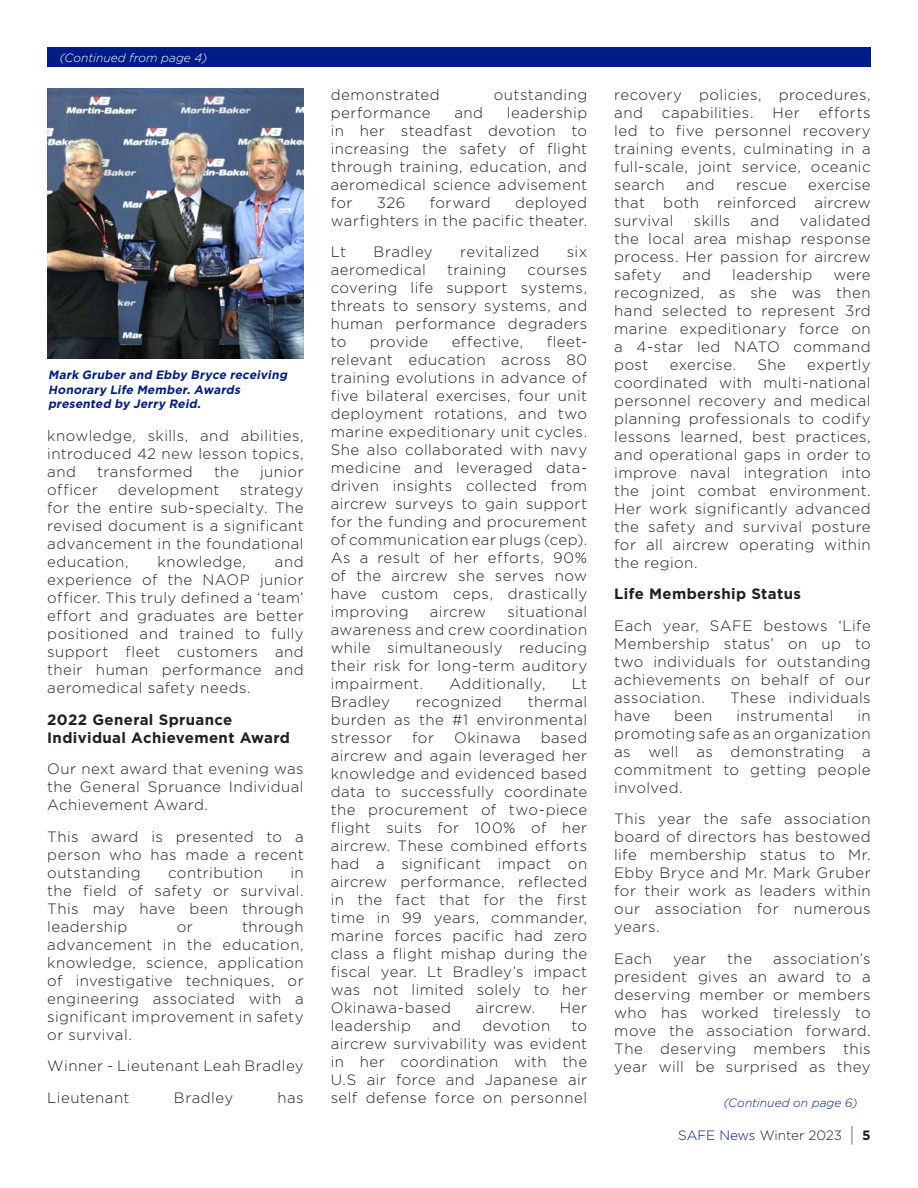
<style>
.page{position:relative;width:918px;height:1188px;background:#fff}
.page>*{position:absolute;margin:0;border:0;box-sizing:border-box;transform-origin:0 0}
.t1{font:300 15px/18px "Gotham";letter-spacing:.03em;color:#231f20;text-align:justify}
.t2{font:700 15px/18px "Gotham";letter-spacing:.025em;color:#231f20}
.t3{font:300 13.5px "Gotham";color:#231f20}
.BodyText{font:italic 700 12px/14.4px "Gotham";color:#001c88}
.BodyText-2{font:italic 300 12px "Gotham";letter-spacing:.005em;color:#fff}
.BodyText-3{font:italic 300 12px "Gotham";letter-spacing:.005em;color:#001c88}
.s1{color:#001c88}
.s2{font-size:20.25px}
.s3{font-weight:700}
</style>
<div class="page">
<div style="left:47px;top:47px;width:824px;height:20px;background:#001c88"></div>
<img style="left:47px;top:89px;width:257px;height:270px">
<p class="BodyText-2" style="left:60px;top:50px;width:149px">(Continued from page 4)</p>
<p class="BodyText" style="left:48px;top:368px;width:243px">Mark Gruberand Ebby Bryce receiving<br>Honorary Life Member.Awards presented by Jerry Reid.</p>
<p class="t1" style="left:47px;top:427px;width:258px">knowledge, skills, and abilities, introduced 42 new lesson topics, and</p>
<p class="t1" style="left:97px;top:463px;width:97px">transformed</p>
<p class="t1" style="left:214px;top:463px;width:26px">the</p>
<p class="t1" style="left:260px;top:463px;width:45px">junior</p>
<p class="t1" style="left:47px;top:481px;width:52px">officer</p>
<p class="t1" style="left:118px;top:481px;width:103px">development</p>
<p class="t1" style="left:47px;top:481px;width:258px;text-indent:192px">strategy for the entire sub-specialty. The revised document is a significant advancement in the foundational education,</p>
<p class="t1" style="left:47px;top:553px;width:258px;text-indent:228px">and experience of the NAOP junior officer. This truly defined a ‘team’ effort and graduates are better positioned and trained to fully support fleet customers and their human performance and aeromedical safety needs.</p>
<p class="t2" style="left:47px;top:710px;width:244px">2022 General Spruance<br>Individual Achievement Award</p>
<p class="t1" style="left:47px;top:760px;width:258px">Our next award that evening was the General Spruance Individual Achievement Award.</p>
<p class="t1" style="left:47px;top:828px;width:258px">This award is presented to a person who has made a recent outstanding</p>
<p class="t1" style="left:157px;top:553px;width:90px">knowledge,</p>
<p class="t1" style="left:168px;top:864px;width:96px">contribution</p>
<p class="t1" style="left:47px;top:864px;width:258px;text-indent:243px">in the field of safety or survival.<br>This may have been through leadership</p>
<p class="t1" style="left:47px;top:918px;width:258px;text-indent:195px">through advancement in the education, knowledge, science, application of investigative techniques, or engineering associated with a significant improvement in safety or survival.</p>
<p class="t1" style="left:47px;top:1057px;width:258px">Winner - Lieutenant Leah Bradley</p>
<p class="t1" style="left:47px;top:1089px;width:84px">Lieutenant</p>
<p class="t1" style="left:174px;top:1089px;width:61px">Bradley</p>
<p class="t1" style="left:278px;top:1089px;width:28px">has</p>
<p class="t1" style="left:177px;top:918px;width:18px">or</p>
<p class="t1" style="left:331px;top:86px;width:111px">demonstrated</p>
<p class="t1" style="left:494px;top:86px;width:95px">outstanding</p>
<p class="t1" style="left:331px;top:104px;width:101px">performance</p>
<p class="t1" style="left:454px;top:104px;width:30px">and</p>
<p class="t1" style="left:331px;top:104px;width:258px;text-indent:176px">leadership in her steadfast devotion to increasing the safety of flight through training, education, and aeromedical science advisement for</p>
<p class="t1" style="left:377px;top:194px;width:30px">326</p>
<p class="t1" style="left:430px;top:194px;width:62px">forward</p>
<p class="t1" style="left:331px;top:194px;width:258px;text-align:right">deployed<br>warfighters in the pacific theater.</p>
<p class="t1" style="left:331px;top:243px;width:17px">Lt</p>
<p class="t1" style="left:374px;top:243px;width:61px">Bradley</p>
<p class="t1" style="left:460px;top:243px;width:81px">revitalized</p>
<p class="t1" style="left:567px;top:243px;width:22px">six</p>
<p class="t1" style="left:331px;top:261px;width:97px">aeromedical</p>
<p class="t1" style="left:447px;top:261px;width:61px">training</p>
<p class="t1" style="left:331px;top:261px;width:258px;text-indent:197px">courses covering life support systems, threats to sensory systems, and human performance degraders to</p>
<p class="t1" style="left:331px;top:333px;width:258px;text-indent:216px">fleet&shy;relevant education across 80 training evolutions in advance of five bilateral exercises, four unit deployment rotations, and two marine expeditionary unit cycles.<br>She also collaborated with navy medicine and leveraged data&shy;driven insights collected from aircrew surveys to gain support for the funding and procurement of communication ear plugs (cep).<br>As a result of her efforts, 90% of the aircrew she serves now have custom ceps, drastically improving</p>
<p class="t1" style="left:370px;top:333px;width:60px">provide</p>
<p class="t1" style="left:452px;top:333px;width:73px">effective,</p>
<p class="t1" style="left:331px;top:603px;width:258px;text-indent:177px">situational awareness and crew coordination while simultaneously reducing their risk for long-term auditory impairment.</p>
<p class="t1" style="left:430px;top:603px;width:58px">aircrew</p>
<p class="t1" style="left:449px;top:675px;width:98px">Additionally,</p>
<p class="t1" style="left:572px;top:675px;width:17px">Lt</p>
<p class="t1" style="left:331px;top:693px;width:258px;text-indent:197px">thermal burden as the #1 environmental stressor</p>
<p class="t1" style="left:331px;top:693px;width:61px">Bradley</p>
<p class="t1" style="left:416px;top:693px;width:87px">recognized</p>
<p class="t1" style="left:412px;top:729px;width:23px">for</p>
<p class="t1" style="left:454px;top:729px;width:68px">Okinawa</p>
<p class="t1" style="left:331px;top:729px;width:258px;text-indent:210px">based aircrew and again leveraged her knowledge and evidenced based data to successfully coordinate the procurement of two-piece flight suits for 100% of her aircrew. These combined efforts had a significant impact on aircrew performance, reflected in the fact that for the first time in 99 years, commander, marine forces pacific had zero class a flight mishap during the fiscal year. Lt Bradley’s impact was not limited solely to her Okinawa-based</p>
<p class="t1" style="left:476px;top:999px;width:61px">aircrew.</p>
<p class="t1" style="left:560px;top:999px;width:29px">Her</p>
<p class="t1" style="left:331px;top:1017px;width:82px">leadership</p>
<p class="t1" style="left:432px;top:1017px;width:30px">and</p>
<p class="t1" style="left:483px;top:1017px;width:69px">devotion</p>
<p class="t1" style="left:331px;top:1017px;width:258px;text-indent:241px">to aircrew survivability was evident in her coordination with the U.S air force and Japanese air self defense force on personnel</p>
<p class="t1" style="left:614px;top:86px;width:258px">recovery policies, procedures, and</p>
<p class="t1" style="left:614px;top:104px;width:258px;text-indent:204px">efforts led to five personnel recovery training events, culminating in a full-scale, joint service, oceanic search</p>
<p class="t1" style="left:662px;top:104px;width:93px">capabilities.</p>
<p class="t1" style="left:772px;top:104px;width:29px">Her</p>
<p class="t1" style="left:686px;top:176px;width:30px">and</p>
<p class="t1" style="left:736px;top:176px;width:52px">rescue</p>
<p class="t1" style="left:614px;top:176px;width:258px;text-indent:194px">exercise that both reinforced aircrew survival</p>
<p class="t1" style="left:614px;top:212px;width:258px;text-indent:186px">validated the local area mishap response process. Her passion for aircrew safety</p>
<p class="t1" style="left:694px;top:212px;width:38px">skills</p>
<p class="t1" style="left:751px;top:212px;width:30px">and</p>
<p class="t1" style="left:682px;top:266px;width:30px">and</p>
<p class="t1" style="left:732px;top:266px;width:82px">leadership</p>
<p class="t1" style="left:614px;top:266px;width:258px;text-indent:219px">were recognized, as she was then hand selected to represent 3rd marine expeditionary force on a 4-star led NATO command post</p>
<p class="t1" style="left:614px;top:356px;width:258px;text-indent:193px">expertly coordinated with multi-national personnel recovery and medical planning professionals to codify lessons learned, best practices, and operational gaps in order to improve naval integration into the joint combat environment.<br>Her work significantly advanced the safety and survival posture for all aircrew operating within the region.</p>
<p class="t2" style="left:614px;top:585px;width:188px">Life Membership Status</p>
<p class="t1" style="left:614px;top:617px;width:258px">Each year, SAFE bestows ‘Life Membership status’ on up to two individuals for outstanding achievements on behalf of our association.</p>
<p class="t1" style="left:670px;top:356px;width:68px">exercise.</p>
<p class="t1" style="left:757px;top:356px;width:30px">She</p>
<p class="t1" style="left:730px;top:689px;width:142px">These individuals</p>
<p class="t1" style="left:614px;top:707px;width:37px">have</p>
<p class="t1" style="left:674px;top:707px;width:40px">been</p>
<p class="t1" style="left:736px;top:707px;width:98px">instrumental</p>
<p class="t1" style="left:614px;top:707px;width:258px;text-indent:243px">in promoting safe as an organization as well as demonstrating a commitment to getting people involved.</p>
<p class="t1" style="left:614px;top:810px;width:258px">This year the safe association board of directors has bestowed life membership status to Mr.<br>Ebby Bryce and Mr. Mark Gruber for their work as leaders within our association for numerous years.</p>
<p class="t1" style="left:614px;top:950px;width:39px">Each</p>
<p class="t1" style="left:673px;top:950px;width:35px">year</p>
<p class="t1" style="left:727px;top:950px;width:26px">the</p>
<p class="t1" style="left:614px;top:950px;width:258px;text-indent:159px">association’s president gives an award to a deserving member or members who has worked tirelessly to move the association forward.<br>The deserving members this year will be surprised as they</p>
<p class="BodyText-3" style="left:724px;top:1095px;width:136px">(Continued on page 6)</p>
<p class="t3" style="left:678px;top:1128px;width:194px"><span class="s1">SAFE News</span> Winter 2023 <span class="s2">|</span> <span class="s3">5</span></p>
</div>
